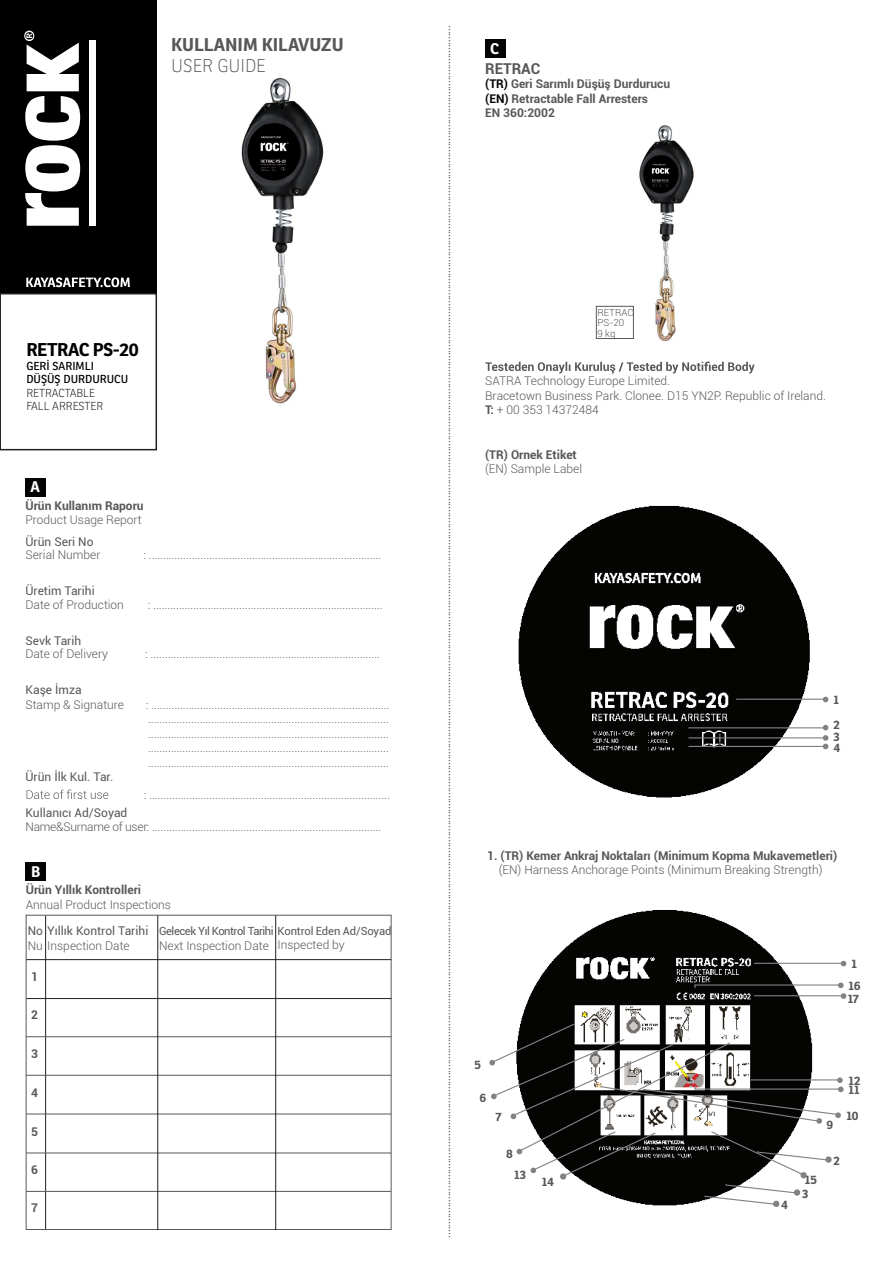
<style>
.page{position:relative;width:893px;height:1263px;background:#fff}
.page>*{position:absolute;margin:0;border:0;box-sizing:border-box;transform-origin:0 0}
.t1{font:700 18px "Ronnia";color:#57585a}
.t2{font:700 18px "Ronnia";letter-spacing:-.02em;color:#000}
.t3{font:100 18px "Ronnia";color:#57585a}
.t4{font:700 15px "Roboto";color:#57585a}
.t5{font:700 15px "Ronnia";color:#fff}
.t6{font:300 12px/14.4px "Roboto";color:#57585a;text-align:justify}
.t7{font:300 12px "Ronnia";color:#57585a}
.t8{font:700 12px/14.4px "Roboto";color:#57585a}
.t9{font:300 12px "Roboto";letter-spacing:-.02em;color:#57585a}
.t10{font:12px "Roboto";color:#57585a}
.t11{font:700 12px/24.9px "Ronnia";color:#57585a}
.t12{font:11.25px "Roboto";letter-spacing:-.04em;color:#57585a}
.t13{font:11.25px/13.5px "Ronnia";color:#000}
.t14{font:100 11.25px/13.5px "Ronnia";color:#000}
.t15{font:300 9.75px/10.5px "Roboto";color:#57585a}
.s1{color:#040503}
.s2{font-weight:700}
</style>
<div class="page">
<svg style="left:27px;top:790px;width:81px;height:9px"></svg>
<div style="left:25px;top:479px;width:20px;height:18px;background:#040503"></div>
<hr style="left:45px;top:915px;width:1px;height:315px;background:#231f20">
<div style="left:26px;top:915px;width:365px;height:315px;border:1px solid #57585a"></div>
<hr style="left:26px;top:959px;width:365px;height:1px;background:#231f20">
<hr style="left:26px;top:1191px;width:365px;height:1px;background:#57585a">
<hr style="left:26px;top:1114px;width:365px;height:1px;background:#57585a">
<hr style="left:26px;top:1153px;width:365px;height:1px;background:#57585a">
<hr style="left:27px;top:998px;width:365px;height:1px;background:#231f20">
<hr style="left:26px;top:1036px;width:365px;height:1px;background:#57585a">
<hr style="left:26px;top:1075px;width:365px;height:1px;background:#57585a">
<hr style="left:157px;top:915px;width:1px;height:315px;background:#231f20">
<hr style="left:275px;top:915px;width:1px;height:315px;background:#231f20">
<div style="left:26px;top:863px;width:20px;height:18px;background:#040503"></div>
<div style="left:596px;top:306px;width:38px;height:33px;border:1px solid #57585a"></div>
<img style="left:639px;top:125px;width:55px;height:216px">
<div style="left:485px;top:40px;width:20px;height:18px;background:#040503"></div>
<svg style="left:485px;top:362px;width:270px;height:12px"></svg>
<img style="left:518px;top:505px;width:295px;height:293px">
<hr style="left:736px;top:699px;width:90px;height:1px;background:#808285">
<hr style="left:688px;top:727px;width:138px;height:1px;background:#808285">
<hr style="left:688px;top:737px;width:138px;height:1px;background:#808285">
<hr style="left:688px;top:746px;width:138px;height:1px;background:#808285">
<svg style="left:823px;top:697px;width:5px;height:5px"></svg>
<svg style="left:823px;top:725px;width:5px;height:24px"></svg>
<img style="left:520px;top:910px;width:296px;height:296px">
<hr style="left:754px;top:963px;width:90px;height:1px;background:#808285">
<svg style="left:841px;top:961px;width:5px;height:5px"></svg>
<div style="left:560px;top:1173px;width:6px;height:7px;background:#808285;border-radius:50%"></div>
<div style="left:800px;top:1172px;width:7px;height:6px;background:#808285;border-radius:50%"></div>
<svg style="left:694px;top:982px;width:152px;height:17px"></svg>
<svg style="left:703px;top:1184px;width:98px;height:23px"></svg>
<svg style="left:489px;top:1022px;width:355px;height:155px"></svg>
<div style="left:1px;top:0;width:156px;height:306px;background:#000"></div>
<svg style="left:26px;top:277px;width:104px;height:11px"></svg>
<div style="left:89px;top:41px;width:7px;height:185px;background:#fff"></div>
<svg style="left:24px;top:31px;width:56px;height:195px"></svg>
<div style="left:0;top:294px;width:156px;height:156px;background:#fff"></div>
<div style="left:0;top:293px;width:157px;height:157px;border:2px solid #231f20"></div>
<img style="left:241px;top:77px;width:83px;height:327px">
<h1 class="t1" style="left:171px;top:33px;width:174px">KULLANIM KILAVUZU</h1>
<h1 class="t3" style="left:171px;top:55px;width:96px">USER GUIDE</h1>
<h1 class="t2" style="left:26px;top:338px;width:114px">RETRAC PS-20</h1>
<p class="t13" style="left:26px;top:359px;width:103px">GERİ SARIMLI<br>DÜŞÜŞ DURDURUCU</p>
<p class="t14" style="left:26px;top:386px;width:78px">RETRACTABLE<br>FALL ARRESTER</p>
<p class="t5" style="left:31px;top:477px;width:11px">A</p>
<p class="t8" style="left:25px;top:498px;width:120px">Ürün Kullanım Raporu</p>
<p class="t6" style="left:25px;top:512px;width:118px">Product Usage Report</p>
<p class="t10" style="left:25px;top:533px;width:70px">Ürün Seri No</p>
<p class="t6" style="left:25px;top:548px;width:77px">Serial Number</p>
<p class="t6" style="left:143px;top:548px;width:239px">: .................................................................................</p>
<p class="t10" style="left:25px;top:583px;width:71px">Üretim Tarihi</p>
<p class="t6" style="left:25px;top:597px;width:100px">Date of Production</p>
<p class="t6" style="left:148px;top:597px;width:236px">: ................................................................................</p>
<p class="t10" style="left:25px;top:632px;width:57px">Sevk Tarih</p>
<p class="t6" style="left:25px;top:647px;width:84px">Date of Delivery</p>
<p class="t6" style="left:145px;top:647px;width:236px">: ................................................................................</p>
<p class="t10" style="left:25px;top:682px;width:58px">Kaşe İmza</p>
<p class="t6" style="left:25px;top:697px;width:100px">Stamp &amp; Signature</p>
<p class="t6" style="left:146px;top:697px;width:245px">: ................................................................................... .................................................................................... .................................................................................... .................................................................................... ....................................................................................</p>
<p class="t10" style="left:25px;top:768px;width:89px">Ürün İlk Kul. Tar.</p>
<p class="t6" style="left:144px;top:787px;width:248px">: ....................................................................................</p>
<p class="t10" style="left:25px;top:804px;width:103px">Kullanıcı Ad/Soyad</p>
<p class="t9" style="left:25px;top:819px;width:357px">Name&amp;Surname of user: ................................................................................</p>
<p class="t5" style="left:31px;top:862px;width:11px">B</p>
<p class="t8" style="left:26px;top:882px;width:117px">Ürün Yıllık Kontrolleri</p>
<p class="t6" style="left:26px;top:897px;width:147px">Annual Product Inspections</p>
<p class="t10" style="left:28px;top:923px;width:122px">No Yıllık Kontrol Tarihi</p>
<p class="t6" style="left:28px;top:938px;width:104px">Nu Inspection Date</p>
<p class="t12" style="left:159px;top:923px;width:234px">Gelecek Yıl Kontrol Tarihi Kontrol Eden Ad/Soyad</p>
<p class="t6" style="left:159px;top:938px;width:111px">Next Inspection Date</p>
<p class="t6" style="left:278px;top:937px;width:69px">Inspected by</p>
<p class="t8" style="left:31px;top:969px;width:8px">1</p>
<p class="t8" style="left:31px;top:1007px;width:8px">2</p>
<p class="t8" style="left:31px;top:1046px;width:8px">3</p>
<p class="t8" style="left:31px;top:1085px;width:8px">4</p>
<p class="t8" style="left:31px;top:1124px;width:8px">5</p>
<p class="t8" style="left:31px;top:1162px;width:8px">6</p>
<p class="t8" style="left:31px;top:1200px;width:8px">7</p>
<p class="t7" style="left:439px;top:1237px;width:1213px;rotate:-90deg">.........................................................................................................................................................................................................................................................................................................................................................................................................................................................</p>
<p class="t5" style="left:490px;top:39px;width:11px">C</p>
<p class="t4" style="left:485px;top:58px;width:57px">RETRAC</p>
<p class="t8" style="left:485px;top:76px;width:186px"><span class="s1">(TR)</span> Geri Sarımlı Düşüş Durdurucu <span class="s1">(EN)</span> Retractable Fall Arresters<br>EN 360:2002</p>
<p class="t15" style="left:597px;top:306px;width:38px">RETRAC<br>PS-20<br>9 kg</p>
<p class="t6" style="left:485px;top:373px;width:342px;text-align:left">SATRA Technology Europe Limited.<br>Bracetown Business Park. Clonee. D15 YN2P. Republic of Ireland.<br><span class="s2">T:</span> + 00 353 14372484</p>
<p class="t8" style="left:485px;top:447px;width:93px">(TR) Örnek Etiket</p>
<p class="t6" style="left:485px;top:461px;width:99px">(EN) Sample Label</p>
<p class="t11" style="left:833px;top:687px;width:8px">1<br>2</p>
<p class="t11" style="left:833px;top:731px;width:8px;line-height:10.9px">3<br>4</p>
<p class="t8" style="left:487px;top:848px;width:352px">1. (TR) Kemer Ankraj Noktaları (Minimum Kopma Mukavemetleri)</p>
<p class="t6" style="left:499px;top:862px;width:325px">(EN) Harness Anchorage Points (Minimum Breaking Strength)</p>
<p class="t11" style="left:474px;top:1052px;width:8px">5</p>
<p class="t11" style="left:479px;top:1085px;width:8px">6</p>
<p class="t11" style="left:496px;top:1104px;width:8px">7</p>
<p class="t11" style="left:849px;top:952px;width:14px;line-height:21.8px">1<br>16</p>
<p class="t11" style="left:848px;top:986px;width:13px">17</p>
<p class="t11" style="left:826px;top:1112px;width:8px">9</p>
<p class="t11" style="left:849px;top:1068px;width:13px">12</p>
<p class="t11" style="left:846px;top:1076px;width:15px;line-height:26.1px">11<br>10</p>
<p class="t11" style="left:506px;top:1141px;width:8px">8</p>
<p class="t11" style="left:514px;top:1162px;width:13px">13</p>
<p class="t11" style="left:542px;top:1169px;width:14px">14</p>
<p class="t11" style="left:805px;top:1167px;width:14px">15</p>
<p class="t11" style="left:781px;top:1192px;width:8px">4</p>
<p class="t11" style="left:802px;top:1181px;width:8px">3</p>
<p class="t11" style="left:833px;top:1148px;width:8px">2</p>
</div>
